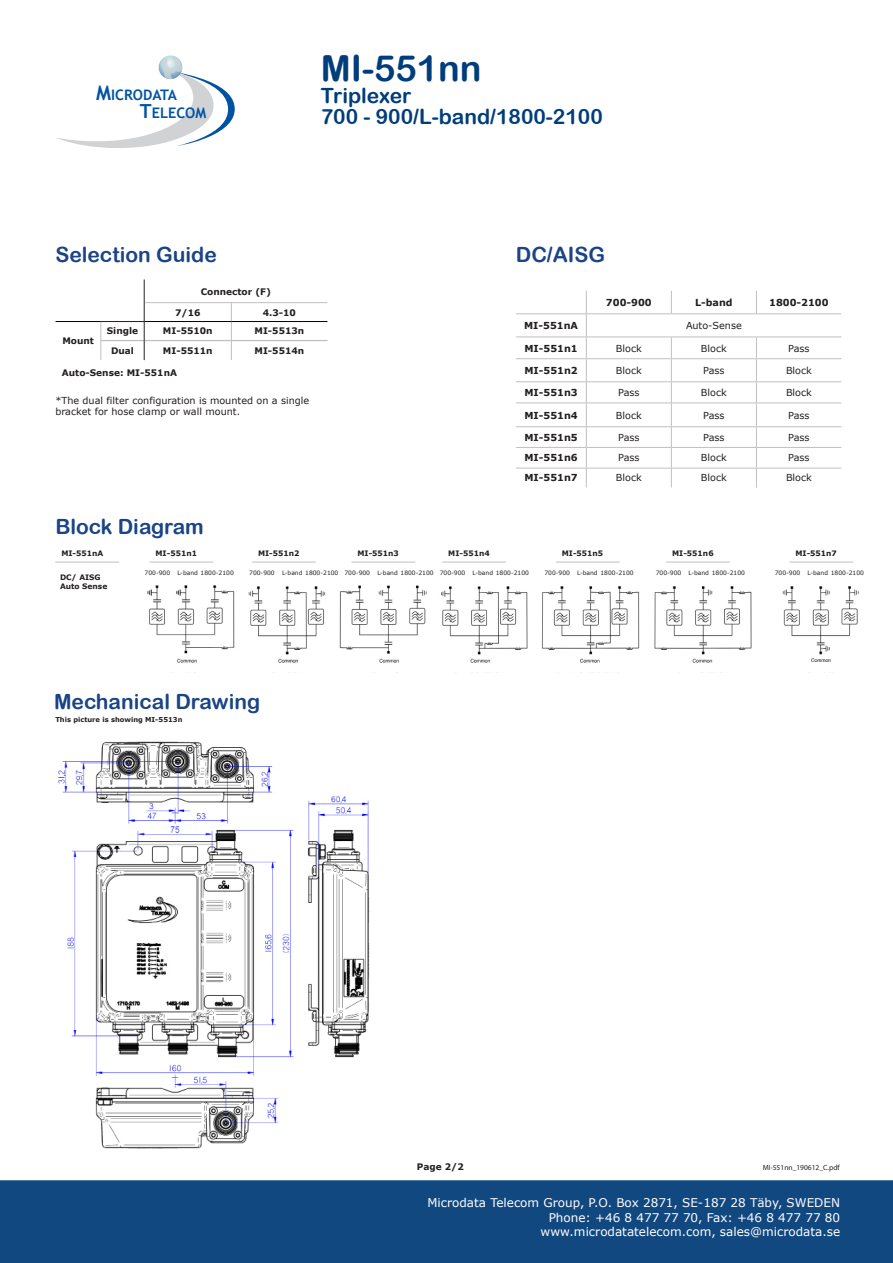
<style>
.page{position:relative;width:893px;height:1263px;background:#fff}
.page>*{position:absolute;margin:0;border:0;box-sizing:border-box;transform-origin:0 0}
.t1{font:36px "Arial Rounded MT Bold";color:#003d7b}
.t2{font:21px "Arial Rounded MT Bold";color:#1a4485}
.t3{font:21px/21.5px "Arial Rounded MT Bold";color:#003d7b}
.t4{font:700 14.55px/18px "Trebuchet MS";color:#0153a2}
.t5{font:12px/14.4px "Verdana";color:#fff;text-align:right}
.t6{font:9.6px/11.6px "Verdana";color:#231f20}
.t7{font:700 9.6px "Verdana";color:#231f20}
.t8{font:700 9px "Verdana";color:#231f20}
.t9{font:700 7.5px/9px "Verdana";color:#231f20}
.t10{font:7.5px "Myriad Pro";color:#231f20}
.t11{font:700 6.75px "Verdana";color:#231f20}
.t12{font:6px "Verdana";color:#231f20}
.s1{font-size:20.1px}
.s2{font-size:19.35px}
</style>
<div class="page">
<svg style="left:56px;top:55px;width:179px;height:93px"></svg>
<div style="left:0;top:1180px;width:893px;height:83px;background:#124880"></div>
<hr style="left:252px;top:562px;width:64px;height:1px;background:#c0c0c0">
<hr style="left:351px;top:562px;width:64px;height:1px;background:#c0c0c0">
<hr style="left:442px;top:562px;width:64px;height:1px;background:#c0c0c0">
<hr style="left:556px;top:562px;width:64px;height:1px;background:#c0c0c0">
<hr style="left:666px;top:562px;width:64px;height:1px;background:#c0c0c0">
<hr style="left:789px;top:562px;width:64px;height:1px;background:#c0c0c0">
<hr style="left:150px;top:562px;width:63px;height:1px;background:#c0c0c0">
<hr style="left:55px;top:562px;width:64px;height:1px;background:#c0c0c0">
<svg style="left:671px;top:291px;width:1px;height:22px"></svg>
<hr style="left:516px;top:313px;width:70px;height:1px;background:#c0c0c0">
<hr style="left:586px;top:313px;width:85px;height:1px;background:#c0c0c0">
<hr style="left:671px;top:313px;width:85px;height:1px;background:#c0c0c0">
<hr style="left:516px;top:358px;width:70px;height:1px;background:#c0c0c0">
<hr style="left:586px;top:358px;width:85px;height:1px;background:#c0c0c0">
<hr style="left:671px;top:358px;width:85px;height:1px;background:#c0c0c0">
<hr style="left:756px;top:358px;width:85px;height:1px;background:#c0c0c0">
<hr style="left:516px;top:381px;width:70px;height:1px;background:#c0c0c0">
<hr style="left:586px;top:381px;width:85px;height:1px;background:#c0c0c0">
<hr style="left:671px;top:381px;width:85px;height:1px;background:#c0c0c0">
<hr style="left:756px;top:381px;width:85px;height:1px;background:#c0c0c0">
<hr style="left:516px;top:403px;width:70px;height:1px;background:#c0c0c0">
<hr style="left:586px;top:403px;width:85px;height:1px;background:#c0c0c0">
<hr style="left:671px;top:403px;width:85px;height:1px;background:#c0c0c0">
<hr style="left:756px;top:403px;width:85px;height:1px;background:#c0c0c0">
<hr style="left:516px;top:336px;width:70px;height:1px;background:#c0c0c0">
<hr style="left:586px;top:336px;width:85px;height:1px;background:#c0c0c0">
<hr style="left:671px;top:336px;width:85px;height:1px;background:#c0c0c0">
<hr style="left:756px;top:336px;width:85px;height:1px;background:#c0c0c0">
<svg style="left:756px;top:291px;width:1px;height:22px"></svg>
<hr style="left:756px;top:313px;width:85px;height:1px;background:#c0c0c0">
<svg style="left:756px;top:337px;width:1px;height:150px"></svg>
<hr style="left:516px;top:426px;width:70px;height:1px;background:#c0c0c0">
<hr style="left:586px;top:426px;width:85px;height:1px;background:#c0c0c0">
<hr style="left:671px;top:426px;width:85px;height:1px;background:#c0c0c0">
<hr style="left:516px;top:447px;width:70px;height:1px;background:#c0c0c0">
<hr style="left:586px;top:447px;width:85px;height:1px;background:#c0c0c0">
<hr style="left:671px;top:447px;width:85px;height:1px;background:#c0c0c0">
<hr style="left:516px;top:468px;width:70px;height:1px;background:#c0c0c0">
<hr style="left:586px;top:468px;width:85px;height:1px;background:#c0c0c0">
<svg style="left:586px;top:291px;width:1px;height:196px"></svg>
<hr style="left:671px;top:468px;width:85px;height:1px;background:#c0c0c0">
<svg style="left:671px;top:337px;width:1px;height:150px"></svg>
<hr style="left:756px;top:426px;width:85px;height:1px;background:#c0c0c0">
<hr style="left:756px;top:447px;width:85px;height:1px;background:#c0c0c0">
<hr style="left:756px;top:468px;width:85px;height:1px;background:#c0c0c0">
<hr style="left:144px;top:302px;width:87px;height:1px;background:#c0c0c0">
<hr style="left:231px;top:302px;width:96px;height:1px;background:#c0c0c0">
<svg style="left:231px;top:303px;width:1px;height:57px"></svg>
<hr style="left:101px;top:340px;width:43px;height:1px;background:#c0c0c0">
<hr style="left:144px;top:340px;width:87px;height:1px;background:#c0c0c0">
<hr style="left:231px;top:340px;width:96px;height:1px;background:#c0c0c0">
<svg style="left:144px;top:279px;width:1px;height:81px"></svg>
<hr style="left:101px;top:321px;width:43px;height:1px;background:#231f20">
<svg style="left:101px;top:322px;width:1px;height:38px"></svg>
<hr style="left:56px;top:321px;width:45px;height:1px;background:#000">
<hr style="left:144px;top:321px;width:87px;height:1px;background:#000">
<hr style="left:231px;top:321px;width:96px;height:1px;background:#000">
<img style="left:148px;top:585px;width:711px;height:78px">
<img style="left:58px;top:741px;width:312px;height:408px">
<h3 class="t4" style="left:140px;top:86px;width:68px;text-indent:-44px"><span class="s1">M</span>ICRODATA<br><span class="s2">T</span>ELECOM</h3>
<h1 class="t1" style="left:321px;top:47px;width:162px">MI-551nn</h1>
<h2 class="t3" style="left:321px;top:84px;width:284px">Triplexer<br>700 - 900/L-band/1800-2100</h2>
<p class="t2" style="left:55px;top:242px;width:163px">Selection Guide</p>
<p class="t8" style="left:201px;top:285px;width:72px">Connector (F)</p>
<p class="t8" style="left:175px;top:306px;width:27px">7/16</p>
<p class="t8" style="left:263px;top:306px;width:35px">4.3-10</p>
<p class="t8" style="left:107px;top:325px;width:33px">Single</p>
<p class="t8" style="left:163px;top:325px;width:51px">MI-5510n</p>
<p class="t8" style="left:255px;top:325px;width:51px">MI-5513n</p>
<p class="t8" style="left:111px;top:344px;width:24px">Dual</p>
<p class="t8" style="left:163px;top:344px;width:51px">MI-5511n</p>
<p class="t8" style="left:255px;top:344px;width:51px">MI-5514n</p>
<p class="t8" style="left:62px;top:366px;width:117px">Auto-Sense: MI-551nA</p>
<p class="t6" style="left:55px;top:394px;width:255px">*The dual filter configuration is mounted on a single bracket for hose clamp or wall mount.</p>
<p class="t8" style="left:62px;top:335px;width:33px">Mount</p>
<p class="t2" style="left:55px;top:514px;width:150px">Block Diagram</p>
<p class="t2" style="left:516px;top:242px;width:91px">DC/AISG</p>
<p class="t7" style="left:606px;top:296px;width:47px">700-900</p>
<p class="t7" style="left:695px;top:296px;width:39px">L-band</p>
<p class="t7" style="left:769px;top:296px;width:61px">1800-2100</p>
<p class="t7" style="left:524px;top:319px;width:55px">MI-551nA</p>
<p class="t6" style="left:686px;top:320px;width:57px">Auto-Sense</p>
<p class="t7" style="left:524px;top:341px;width:55px">MI-551n1</p>
<p class="t6" style="left:616px;top:342px;width:27px">Block</p>
<p class="t6" style="left:701px;top:342px;width:27px">Block</p>
<p class="t6" style="left:788px;top:342px;width:23px">Pass</p>
<p class="t7" style="left:524px;top:364px;width:55px">MI-551n2</p>
<p class="t6" style="left:616px;top:365px;width:27px">Block</p>
<p class="t6" style="left:703px;top:365px;width:23px">Pass</p>
<p class="t6" style="left:786px;top:365px;width:27px">Block</p>
<p class="t7" style="left:524px;top:386px;width:55px">MI-551n3</p>
<p class="t6" style="left:618px;top:387px;width:23px">Pass</p>
<p class="t6" style="left:701px;top:387px;width:27px">Block</p>
<p class="t6" style="left:786px;top:387px;width:27px">Block</p>
<p class="t7" style="left:524px;top:408px;width:55px">MI-551n4</p>
<p class="t6" style="left:616px;top:409px;width:27px">Block</p>
<p class="t6" style="left:703px;top:409px;width:23px">Pass</p>
<p class="t6" style="left:788px;top:409px;width:23px">Pass</p>
<p class="t7" style="left:524px;top:430px;width:55px">MI-551n5</p>
<p class="t6" style="left:618px;top:431px;width:23px">Pass</p>
<p class="t6" style="left:703px;top:431px;width:23px">Pass</p>
<p class="t6" style="left:788px;top:431px;width:23px">Pass</p>
<p class="t7" style="left:524px;top:451px;width:55px">MI-551n6</p>
<p class="t6" style="left:618px;top:452px;width:23px">Pass</p>
<p class="t6" style="left:701px;top:452px;width:27px">Block</p>
<p class="t6" style="left:788px;top:452px;width:23px">Pass</p>
<p class="t7" style="left:524px;top:471px;width:55px">MI-551n7</p>
<p class="t6" style="left:616px;top:472px;width:27px">Block</p>
<p class="t6" style="left:701px;top:472px;width:27px">Block</p>
<p class="t6" style="left:786px;top:472px;width:27px">Block</p>
<p class="t9" style="left:61px;top:549px;width:43px">MI-551nA</p>
<p class="t9" style="left:156px;top:549px;width:43px">MI-551n1</p>
<p class="t9" style="left:258px;top:549px;width:43px">MI-551n2</p>
<p class="t9" style="left:357px;top:549px;width:43px">MI-551n3</p>
<p class="t9" style="left:448px;top:549px;width:43px">MI-551n4</p>
<p class="t9" style="left:562px;top:549px;width:43px">MI-551n5</p>
<p class="t9" style="left:672px;top:549px;width:43px">MI-551n6</p>
<p class="t9" style="left:795px;top:549px;width:43px">MI-551n7</p>
<p class="t9" style="left:60px;top:572px;width:49px">DC/ AISG<br>Auto Sense</p>
<p class="t12" style="left:145px;top:569px;width:27px">700-900</p>
<p class="t12" style="left:177px;top:569px;width:58px">L-band 1800-2100</p>
<p class="t12" style="left:249px;top:569px;width:27px">700-900</p>
<p class="t12" style="left:282px;top:569px;width:58px">L-band 1800-2100</p>
<p class="t12" style="left:344px;top:569px;width:27px">700-900</p>
<p class="t12" style="left:377px;top:569px;width:58px">L-band 1800-2100</p>
<p class="t12" style="left:440px;top:569px;width:27px">700-900</p>
<p class="t12" style="left:473px;top:569px;width:58px">L-band 1800-2100</p>
<p class="t12" style="left:544px;top:569px;width:27px">700-900</p>
<p class="t12" style="left:577px;top:569px;width:58px">L-band 1800-2100</p>
<p class="t12" style="left:656px;top:569px;width:27px">700-900</p>
<p class="t12" style="left:688px;top:569px;width:58px">L-band 1800-2100</p>
<p class="t12" style="left:775px;top:569px;width:27px">700-900</p>
<p class="t12" style="left:808px;top:569px;width:58px">L-band 1800-2100</p>
<p class="t2" style="left:54px;top:689px;width:208px">Mechanical Drawing</p>
<p class="t11" style="left:55px;top:714px;width:129px">This picture is showing MI-5513n</p>
<p class="t8" style="left:417px;top:1160px;width:48px">Page 2/2</p>
<p class="t10" style="left:763px;top:1163px;width:79px">MI-551nn_190612_C.pdf</p>
<p class="t5" style="left:427px;top:1196px;width:414px">Microdata Telecom Group, P.O. Box 2871, SE-187 28 Täby, SWEDEN<br>Phone: +46 8 477 77 70, Fax: +46 8 477 77 80 www.microdatatelecom.com, sales@microdata.se</p>
</div>
